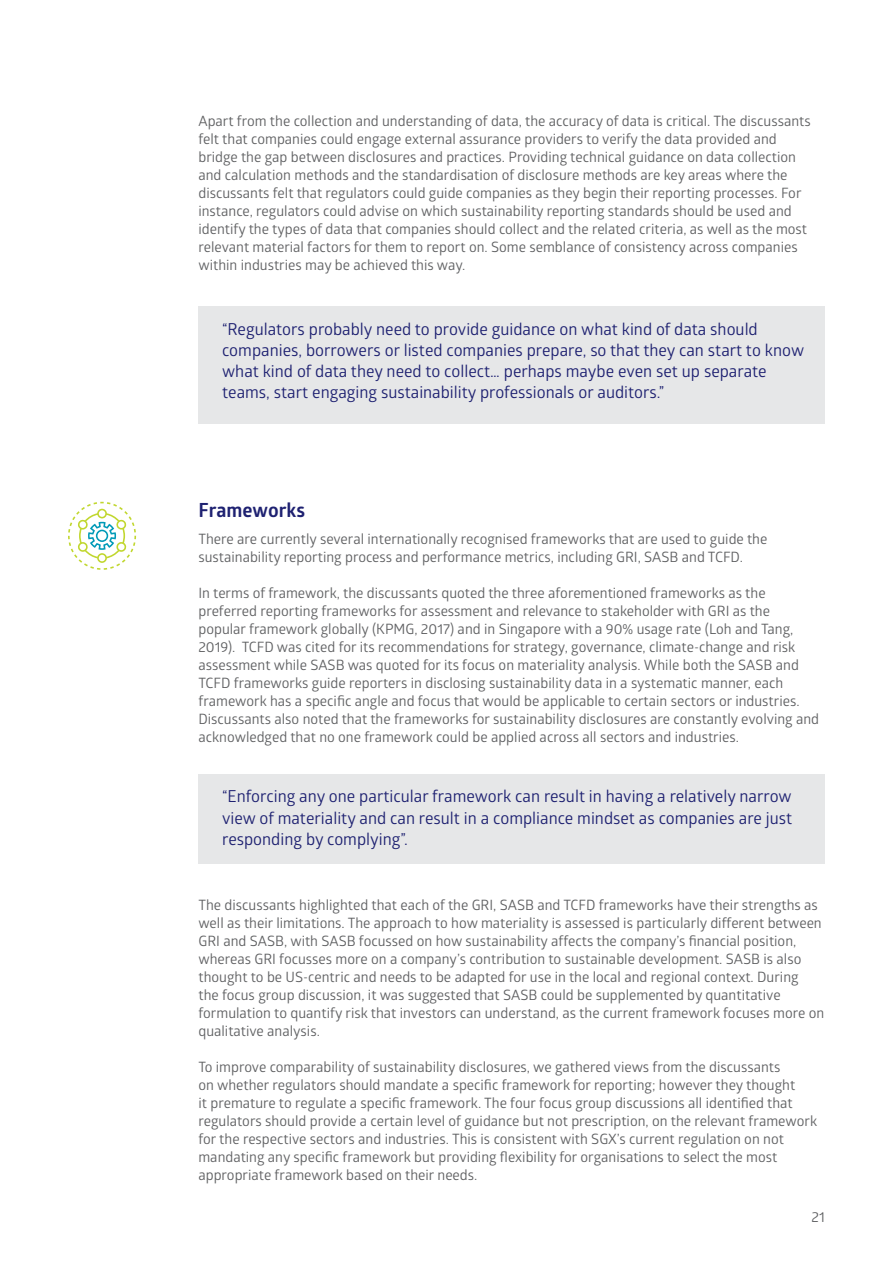
<style>
.page{position:relative;width:893px;height:1263px;background:#fff}
.page>*{position:absolute;margin:0;border:0;box-sizing:border-box;transform-origin:0 0}
.t1{font:700 19.5px "Glober";color:#1e2171}
.t2{font:16.5px/21px "Glober";color:#1e2171}
.t3{font:14.25px/18px "Glober";color:#5f6062}
</style>
<div class="page">
<div style="left:198px;top:306px;width:627px;height:118px;background:#e6e7e8"></div>
<div style="left:198px;top:774px;width:627px;height:89px;background:#e6e7e8"></div>
<svg style="left:68px;top:502px;width:68px;height:68px"></svg>
<p class="t3" style="left:198px;top:111px;width:614px">Apart from the collection and understanding of data, the accuracy of data is critical. The discussants felt that companies could engage external assurance providers to verify the data provided and bridge the gap between disclosures and practices. Providing technical guidance on data collection and calculation methods and the standardisation of disclosure methods are key areas where the discussants felt that regulators could guide companies as they begin their reporting processes. For instance, regulators could advise on which sustainability reporting standards should be used and identify the types of data that companies should collect and the related criteria, as well as the most relevant material factors for them to report on. Some semblance of consistency across companies within industries may be achieved this way.</p>
<p class="t2" style="left:222px;top:318px;width:583px">“Regulators probably need to provide guidance on what kind of data should companies, borrowers or listed companies prepare, so that they can start to know what kind of data they need to collect… perhaps maybe even set up separate teams, start engaging sustainability professionals or auditors.”</p>
<h1 class="t1" style="left:198px;top:497px;width:108px">Frameworks</h1>
<p class="t3" style="left:198px;top:529px;width:570px">There are currently several internationally recognised frameworks that are used to guide the sustainability reporting process and performance metrics, including GRI, SASB and TCFD.</p>
<p class="t3" style="left:198px;top:583px;width:622px">In terms of framework, the discussants quoted the three aforementioned frameworks as the preferred reporting frameworks for assessment and relevance to stakeholder with GRI as the popular framework globally (KPMG, 2017) and in Singapore with a 90% usage rate (Loh and Tang, 2019). TCFD was cited for its recommendations for strategy, governance, climate-change and risk assessment while SASB was quoted for its focus on materiality analysis. While both the SASB and TCFD frameworks guide reporters in disclosing sustainability data in a systematic manner, each framework has a specific angle and focus that would be applicable to certain sectors or industries.<br>Discussants also noted that the frameworks for sustainability disclosures are constantly evolving and acknowledged that no one framework could be applied across all sectors and industries.</p>
<p class="t2" style="left:222px;top:785px;width:572px;text-align:justify">“Enforcing any one particular framework can result in having a relatively narrow view of materiality and can result in a compliance mindset as companies are just responding by complying”.</p>
<p class="t3" style="left:198px;top:895px;width:627px">The discussants highlighted that each of the GRI, SASB and TCFD frameworks have their strengths as well as their limitations. The approach to how materiality is assessed is particularly different between GRI and SASB, with SASB focussed on how sustainability affects the company’s financial position, whereas GRI focusses more on a company’s contribution to sustainable development. SASB is also thought to be US-centric and needs to be adapted for use in the local and regional context. During<br>the focus group discussion, it was suggested that SASB could be supplemented by quantitative formulation to quantify risk that investors can understand, as the current framework focuses more on qualitative analysis.</p>
<p class="t3" style="left:198px;top:1057px;width:620px">To improve comparability of sustainability disclosures, we gathered views from the discussants<br>on whether regulators should mandate a specific framework for reporting; however they thought<br>it premature to regulate a specific framework. The four focus group discussions all identified that regulators should provide a certain level of guidance but not prescription, on the relevant framework for the respective sectors and industries. This is consistent with SGX’s current regulation on not mandating any specific framework but providing flexibility for organisations to select the most appropriate framework based on their needs.</p>
<p class="t3" style="left:812px;top:1207px;width:15px">21</p>
</div>
